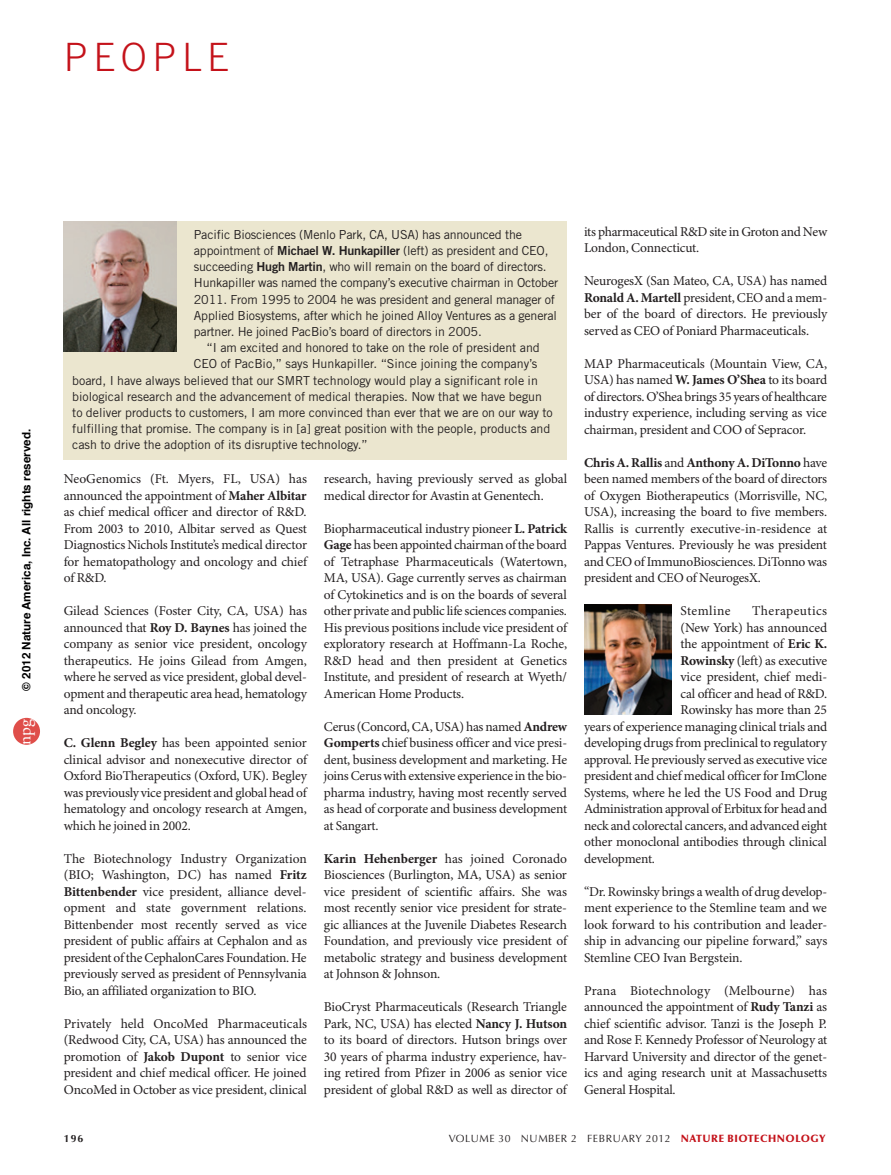
<style>
.page{position:relative;width:891px;height:1175px;background:#fff}
.page>*{position:absolute;margin:0;border:0;box-sizing:border-box;transform-origin:0 0}
.t1{font:300 39px "Trade Gothic LT Std";letter-spacing:.145em;color:#c4121a}
.t2{font:17.4px "Adobe Garamond Pro";color:#fff}
.t3{font:13.5px/16.5px "Minion Pro";letter-spacing:-.015em;color:#231f20;text-align:justify}
.t4{font:13.5px "Minion Pro";letter-spacing:.03em;color:#231f20}
.t5{font:12.45px/16.2px "Trade Gothic LT Std";letter-spacing:-.005em;color:#231f20}
.t6{font:700 11.7px "Helvetica";color:#000}
.t7{font:10.5px "Optima LT Std";letter-spacing:.05em;color:#231f20}
.t8{font:700 10.5px "Optima LT Std";color:#231f20}
.s1{font-family:"Trade Gothic LT Std Bd 2"}
.s2{font-weight:700}
.s3{font-weight:900;color:#c4121a}
</style>
<div class="page">
<div style="left:64px;top:221px;width:503px;height:238px;background:#ebe6cf"></div>
<img style="left:64px;top:221px;width:113px;height:131px">
<img style="left:584px;top:604px;width:88px;height:110px">
<div style="left:13px;top:718px;width:27px;height:26px;background:#df4e4a;border-radius:50%"></div>
<h1 class="t1" style="left:64px;top:34px;width:167px">PEOPLE</h1>
<p class="t6" style="left:22px;top:690px;width:263px;rotate:-90deg">© 2012 Nature America, Inc. All rights reserved.</p>
<p class="t2" style="left:14px;top:744px;width:28px;rotate:-90deg">npg</p>
<p class="t5" style="left:194px;top:226px;width:366px">Pacific Biosciences (Menlo Park, CA, USA) has announced the appointment of <span class="s1">Michael W. Hunkapiller</span> (left) as president and CEO, succeeding <span class="s1">Hugh Martin</span>, who will remain on the board of directors.<br>Hunkapiller was named the company’s executive chairman in October 2011. From 1995 to 2004 he was president and general manager of Applied Biosystems, after which he joined Alloy Ventures as a general partner. He joined PacBio’s board of directors in 2005.</p>
<p class="t5" style="left:207px;top:339px;width:335px">“I am excited and honored to take on the role of president and</p>
<p class="t5" style="left:194px;top:355px;width:345px">CEO of PacBio,” says Hunkapiller. “Since joining the company’s</p>
<p class="t5" style="left:72px;top:372px;width:467px">board, I have always believed that our SMRT technology would play a significant role in</p>
<p class="t5" style="left:72px;top:388px;width:471px">biological research and the advancement of medical therapies. Now that we have begun</p>
<p class="t5" style="left:72px;top:404px;width:482px">to deliver products to customers, I am more convinced than ever that we are on our way to</p>
<p class="t5" style="left:72px;top:420px;width:480px">fulfilling that promise. The company is in [a] great position with the people, products and</p>
<p class="t5" style="left:72px;top:436px;width:297px">cash to drive the adoption of its disruptive technology.”</p>
<p class="t3" style="left:64px;top:471px;width:245px">NeoGenomics (Ft. Myers, FL, USA) has announced the appointment of <span class="s2">Maher Albitar </span>as chief medical officer and director of R&amp;D.<br>From 2003 to 2010, Albitar served as Quest Diagnostics Nichols Institute’s medical director for hematopathology and oncology and chief of R&amp;D.</p>
<p class="t3" style="left:64px;top:603px;width:245px">Gilead Sciences (Foster City, CA, USA) has announced that <span class="s2">Roy D. Baynes</span> has joined the company as senior vice president, oncology therapeutics. He joins Gilead from Amgen, where he served as vice president, global devel&shy;opment and therapeutic area head, hematology and oncology.</p>
<p class="t3" style="left:64px;top:735px;width:245px"><span class="s2">C. Glenn Begley</span> has been appointed senior clinical advisor and nonexecutive director of Oxford BioTherapeutics (Oxford, UK). Begley was previously vice president and global head of hematology and oncology research at Amgen, which he joined in 2002.</p>
<p class="t3" style="left:64px;top:850px;width:245px">The Biotechnology Industry Organization (BIO; Washington, DC) has named <span class="s2">Fritz Bittenbender</span> vice president, alliance devel&shy;opment and state government relations.<br>Bittenbender most recently served as vice president of public affairs at Cephalon and as president of the CephalonCares Foundation. He previously served as president of Pennsylvania Bio, an affiliated organization to BIO.</p>
<p class="t3" style="left:64px;top:1015px;width:245px">Privately held OncoMed Pharmaceuticals (Redwood City, CA, USA) has announced the promotion of <span class="s2">Jakob Dupont</span> to senior vice president and chief medical officer. He joined OncoMed in October as vice president, clinical</p>
<p class="t3" style="left:324px;top:471px;width:245px">research, having previously served as global medical director for Avastin at Genentech.</p>
<p class="t3" style="left:324px;top:520px;width:245px">Biopharmaceutical industry pioneer <span class="s2">L. Patrick Gage</span> has been appointed chairman of the board of Tetraphase Pharmaceuticals (Watertown, MA, USA). Gage currently serves as chairman of Cytokinetics and is on the boards of several other private and public life sciences companies.<br>His previous positions include vice president of exploratory research at Hoffmann-La Roche, R&amp;D head and then president at Genetics Institute, and president of research at Wyeth/ American Home Products.</p>
<p class="t3" style="left:324px;top:718px;width:245px">Cerus (Concord, CA, USA) has named <span class="s2">Andrew Gomperts</span> chief business officer and vice presi&shy;dent, business development and marketing. He joins Cerus with extensive experience in the bio&shy;pharma industry, having most recently served as head of corporate and business development at Sangart.</p>
<p class="t3" style="left:324px;top:850px;width:245px"><span class="s2">Karin Hehenberger</span> has joined Coronado Biosciences (Burlington, MA, USA) as senior vice president of scientific affairs. She was most recently senior vice president for strate&shy;gic alliances at the Juvenile Diabetes Research Foundation, and previously vice president of metabolic strategy and business development at Johnson &amp; Johnson.</p>
<p class="t3" style="left:324px;top:999px;width:245px">BioCryst Pharmaceuticals (Research Triangle Park, NC, USA) has elected <span class="s2">Nancy J. Hutson </span>to its board of directors. Hutson brings over 30 years of pharma industry experience, hav&shy;ing retired from Pfizer in 2006 as senior vice president of global R&amp;D as well as director of</p>
<p class="t3" style="left:584px;top:224px;width:245px">its pharmaceutical R&amp;D site in Groton and New<br>London, Connecticut.</p>
<p class="t3" style="left:584px;top:273px;width:245px">NeurogesX (San Mateo, CA, USA) has named <span class="s2">Ronald A. Martell</span> president, CEO and a mem&shy;ber of the board of directors. He previously served as CEO of Poniard Pharmaceuticals.</p>
<p class="t3" style="left:584px;top:356px;width:245px">MAP Pharmaceuticals (Mountain View, CA, USA) has named <span class="s2">W. James O’Shea</span> to its board of directors. O’Shea brings 35 years of healthcare industry experience, including serving as vice chairman, president and COO of Sepracor.</p>
<p class="t3" style="left:584px;top:455px;width:245px"><span class="s2">Chris A. Rallis</span> and <span class="s2">Anthony A. DiTonno</span> have been named members of the board of directors of Oxygen Biotherapeutics (Morrisville, NC, USA), increasing the board to five members.<br>Rallis is currently executive-in-residence at Pappas Ventures. Previously he was president and CEO of ImmunoBiosciences. DiTonno was president and CEO of NeurogesX.</p>
<p class="t4" style="left:680px;top:603px;width:52px">Stemline</p>
<p class="t4" style="left:752px;top:603px;width:76px">Therapeutics</p>
<p class="t3" style="left:680px;top:620px;width:148px">(New York) has announced</p>
<p class="t3" style="left:680px;top:636px;width:148px">the appointment of <span class="s2">Eric K.</span></p>
<p class="t3" style="left:680px;top:653px;width:148px"><span class="s2">Rowinsky</span> (left) as executive</p>
<p class="t3" style="left:680px;top:669px;width:148px">vice president, chief medi-</p>
<p class="t3" style="left:680px;top:686px;width:148px">cal officer and head of R&amp;D.</p>
<p class="t3" style="left:680px;top:702px;width:148px">Rowinsky has more than 25</p>
<p class="t3" style="left:584px;top:719px;width:245px">years of experience managing clinical trials and</p>
<p class="t3" style="left:584px;top:735px;width:244px">developing drugs from preclinical to regulatory</p>
<p class="t3" style="left:584px;top:752px;width:245px">approval. He previously served as executive vice</p>
<p class="t3" style="left:584px;top:768px;width:244px">president and chief medical officer for ImClone</p>
<p class="t3" style="left:584px;top:785px;width:244px">Systems, where he led the US Food and Drug</p>
<p class="t3" style="left:584px;top:801px;width:245px">Administration approval of Erbitux for head and</p>
<p class="t3" style="left:584px;top:818px;width:245px">neck and colorectal cancers, and advanced eight</p>
<p class="t3" style="left:584px;top:834px;width:244px">other monoclonal antibodies through clinical</p>
<p class="t3" style="left:584px;top:851px;width:72px">development.</p>
<p class="t3" style="left:584px;top:884px;width:245px">“Dr. Rowinsky brings a wealth of drug develop&shy;ment experience to the Stemline team and we look forward to his contribution and leader&shy;ship in advancing our pipeline forward,” says Stemline CEO Ivan Bergstein.</p>
<p class="t3" style="left:584px;top:983px;width:245px">Prana Biotechnology (Melbourne) has announced the appointment of <span class="s2">Rudy Tanzi</span> as chief scientific advisor. Tanzi is the Joseph P. and Rose F. Kennedy Professor of Neurology at Harvard University and director of the genet&shy;ics and aging research unit at Massachusetts General Hospital.</p>
<p class="t8" style="left:64px;top:1132px;width:21px">196</p>
<p class="t7" style="left:449px;top:1132px;width:379px">VOLUME 30 NUMBER 2 FEBRUARY 2012 <span class="s3">NATURE BIOTECHNOLOGY</span></p>
</div>
